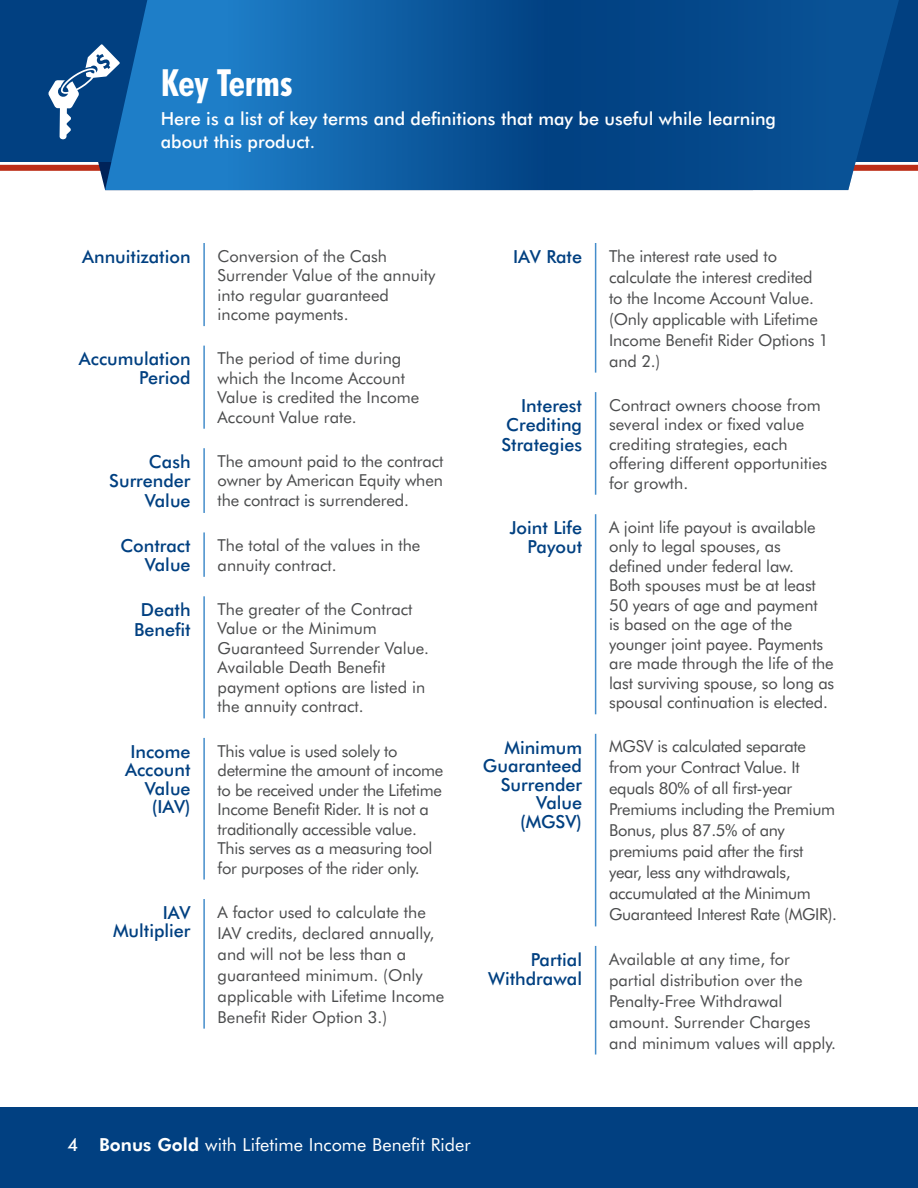
<style>
.page{position:relative;width:918px;height:1188px;background:#fff}
.page>*{position:absolute;margin:0;border:0;box-sizing:border-box;transform-origin:0 0}
.t1{font:700 condensed 37.5px "Futura BT";color:#fff}
.t2{font:500 18px/18.6px "Futura BT";color:#014081;text-align:right}
.t3{font:500 18px/22.5px "Futura BT";color:#fff}
.t4{font:18px "Futura BT";color:#fff}
.t5{font:16.5px/19.5px "Futura BT";letter-spacing:-.01em;color:#4b4c4d}
.s1{font-weight:800}
</style>
<div class="page">
<div style="left:0;top:1107px;width:918px;height:81px;background:#014081"></div>
<div style="left:0;top:165px;width:918px;height:6px;background:#bc2e18"></div>
<div style="left:0;top:0;width:918px;height:162px;background:#014081"></div>
<svg style="left:105px;top:0;width:786px;height:190px"></svg>
<hr style="left:203px;top:243px;width:2px;height:83px;background:#448dcb">
<hr style="left:203px;top:346px;width:2px;height:83px;background:#448dcb">
<hr style="left:203px;top:448px;width:2px;height:65px;background:#448dcb">
<hr style="left:203px;top:532px;width:2px;height:45px;background:#448dcb">
<hr style="left:203px;top:596px;width:2px;height:122px;background:#448dcb">
<hr style="left:203px;top:738px;width:2px;height:142px;background:#448dcb">
<hr style="left:203px;top:899px;width:2px;height:130px;background:#448dcb">
<hr style="left:595px;top:243px;width:1px;height:130px;background:#448dcb">
<hr style="left:595px;top:392px;width:1px;height:103px;background:#448dcb">
<hr style="left:595px;top:514px;width:1px;height:200px;background:#448dcb">
<hr style="left:595px;top:734px;width:1px;height:192px;background:#448dcb">
<hr style="left:595px;top:946px;width:1px;height:109px;background:#448dcb">
<svg style="left:48px;top:44px;width:72px;height:95px"></svg>
<p class="t1" style="left:161px;top:60px;width:133px">Key Terms</p>
<p class="t3" style="left:161px;top:108px;width:617px">Here is a list of key terms and definitions that may be useful while learning about this product.</p>
<p class="t2" style="left:82px;top:247px;width:110px">Annuitization</p>
<p class="t5" style="left:218px;top:246px;width:219px">Conversion of the Cash<br>Surrender Value of the annuity into regular guaranteed income payments.</p>
<p class="t2" style="left:79px;top:350px;width:113px">Accumulation<br>Period</p>
<p class="t5" style="left:218px;top:348px;width:203px">The period of time during which the Income Account<br>Value is credited the Income<br>Account Value rate.</p>
<p class="t2" style="left:109px;top:452px;width:83px;line-height:19.5px">Cash<br>Surrender<br>Value</p>
<p class="t5" style="left:218px;top:451px;width:227px;text-align:justify">The amount paid to the contract owner by American Equity when the contract is surrendered.</p>
<p class="t2" style="left:120px;top:536px;width:72px">Contract<br>Value</p>
<p class="t5" style="left:218px;top:535px;width:204px">The total of the values in the annuity contract.</p>
<p class="t2" style="left:134px;top:600px;width:58px;line-height:19.5px;text-align:center">Death<br>Benefit</p>
<p class="t5" style="left:218px;top:599px;width:213px">The greater of the Contract<br>Value or the Minimum<br>Guaranteed Surrender Value.<br>Available Death Benefit payment options are listed in the annuity contract.</p>
<p class="t2" style="left:125px;top:742px;width:67px">Income<br>Account<br>Value (IAV)</p>
<p class="t5" style="left:218px;top:741px;width:227px">This value is used solely to determine the amount of income to be received under the Lifetime<br>Income Benefit Rider. It is not a traditionally accessible value.<br>This serves as a measuring tool for purposes of the rider only.</p>
<p class="t2" style="left:163px;top:903px;width:29px">IAV</p>
<p class="t2" style="left:113px;top:922px;width:79px">Multiplier</p>
<p class="t5" style="left:218px;top:901px;width:228px;line-height:21px">A factor used to calculate the<br>IAV credits, declared annually, and will not be less than a guaranteed minimum. (Only applicable with Lifetime Income<br>Benefit Rider Option 3.)</p>
<p class="t2" style="left:513px;top:247px;width:70px">IAV Rate</p>
<p class="t5" style="left:609px;top:245px;width:221px;line-height:21px">The interest rate used to calculate the interest credited to the Income Account Value. (Only applicable with Lifetime<br>Income Benefit Rider Options 1 and 2.)</p>
<p class="t2" style="left:506px;top:396px;width:77px;line-height:19.5px">Interest<br>Crediting</p>
<p class="t2" style="left:501px;top:435px;width:82px">Strategies</p>
<p class="t5" style="left:609px;top:395px;width:220px">Contract owners choose from several index or fixed value crediting strategies, each offering different opportunities for growth.</p>
<p class="t2" style="left:510px;top:518px;width:74px">Joint Life<br>Payout</p>
<p class="t5" style="left:609px;top:517px;width:227px">A joint life payout is available only to legal spouses, as defined under federal law.<br>Both spouses must be at least<br>50 years of age and payment<br>is based on the age of the younger joint payee. Payments are made through the life of the last surviving spouse, so long as spousal continuation is elected.</p>
<p class="t2" style="left:483px;top:738px;width:101px">Minimum<br>Guaranteed<br>Surrender<br>Value (MGSV)</p>
<p class="t5" style="left:609px;top:736px;width:229px;line-height:21px">MGSV is calculated separate from your Contract Value. It equals 80% of all first-year<br>Premiums including the Premium<br>Bonus, plus 87.5% of any premiums paid after the first year, less any withdrawals, accumulated at the Minimum<br>Guaranteed Interest Rate (MGIR).</p>
<p class="t2" style="left:488px;top:949px;width:95px;line-height:19.5px">Partial<br>Withdrawal</p>
<p class="t5" style="left:609px;top:948px;width:229px;line-height:21px">Available at any time, for partial distribution over the<br>Penalty-Free Withdrawal amount. Surrender Charges and minimum values will apply.</p>
<p class="t3" style="left:68px;top:1134px;width:12px">4</p>
<p class="t4" style="left:99px;top:1134px;width:373px"><span class="s1">Bonus Gold</span> with Lifetime Income Benefit Rider</p>
</div>
